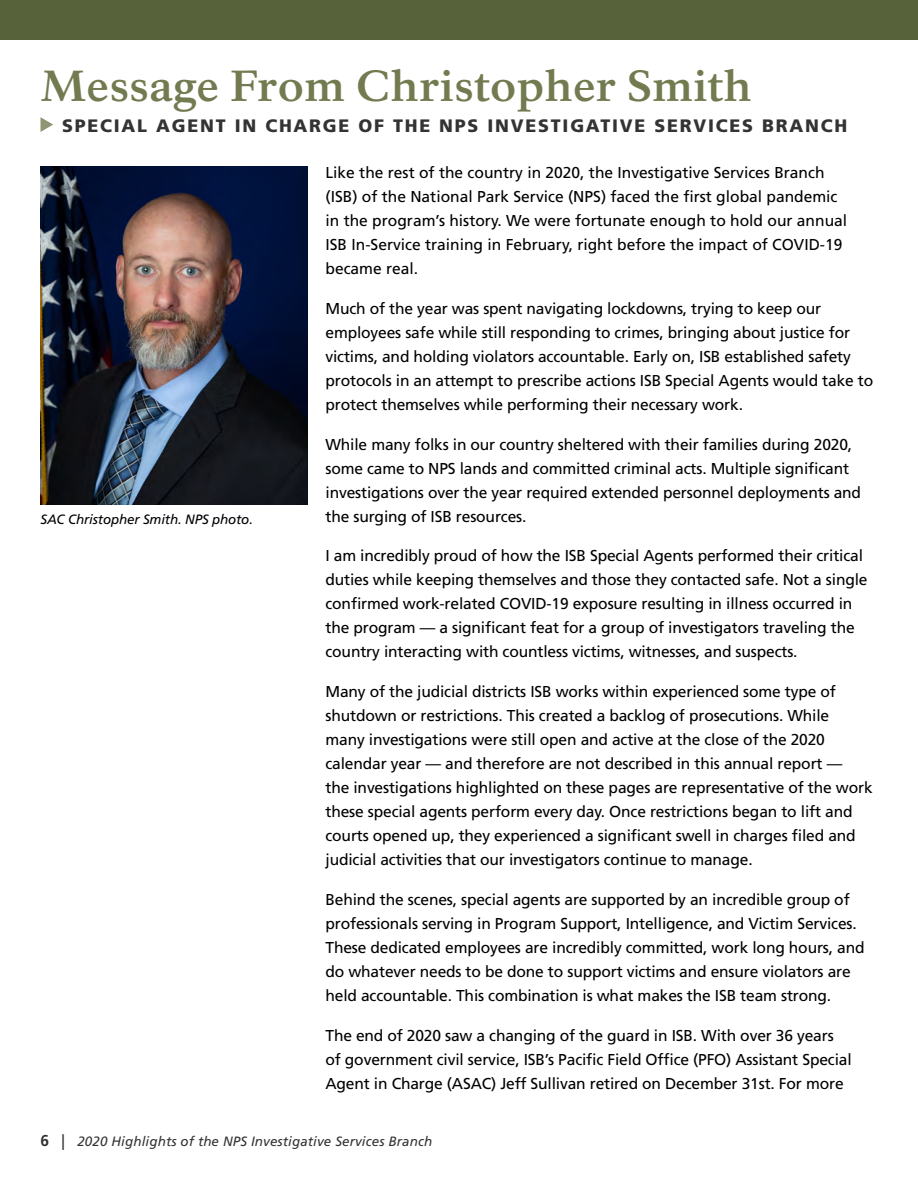
<style>
.page{position:relative;width:918px;height:1188px;background:#fff}
.page>*{position:absolute;margin:0;border:0;box-sizing:border-box;transform-origin:0 0}
.t1{font:700 42.75px "NPS Rawlinson OT";letter-spacing:.005em;color:#727b50;scale:1.04 1}
.t2{font:900 18px "Frutiger";letter-spacing:.1em;color:#333}
.t3{font:15.75px/24px "Frutiger";letter-spacing:-.01em;color:#000}
.t4{font:italic 13.5px "Frutiger";letter-spacing:.01em;color:#333}
.t5{font:italic 13.5px "Frutiger";letter-spacing:-.01em;color:#000}
.s1{font-weight:700;font-style:normal;font-size:15.75px}
.s2{font-style:normal;font-size:15.75px}
</style>
<div class="page">
<div style="left:0;top:0;width:918px;height:40px;background:#58623a"></div>
<svg style="left:40px;top:117px;width:13px;height:15px"></svg>
<img style="left:40px;top:166px;width:268px;height:339px">
<h1 class="t1" style="left:40px;top:60px;width:685px">Message From Christopher Smith</h1>
<p class="t2" style="left:62px;top:115px;width:787px">SPECIAL AGENT IN CHARGE OF THE NPS INVESTIGATIVE SERVICES BRANCH</p>
<p class="t5" style="left:40px;top:512px;width:214px">SAC Christopher Smith. NPS photo.</p>
<p class="t3" style="left:326px;top:161px;width:523px">Like the rest of the country in 2020, the Investigative Services Branch (ISB) of the National Park Service (NPS) faced the first global pandemic in the program’s history. We were fortunate enough to hold our annual ISB In-Service training in February, right before the impact of COVID-19 became real.</p>
<p class="t3" style="left:326px;top:297px;width:549px">Much of the year was spent navigating lockdowns, trying to keep our employees safe while still responding to crimes, bringing about justice for victims, and holding violators accountable. Early on, ISB established safety protocols in an attempt to prescribe actions ISB Special Agents would take to protect themselves while performing their necessary work.</p>
<p class="t3" style="left:326px;top:432px;width:537px">While many folks in our country sheltered with their families during 2020, some came to NPS lands and committed criminal acts. Multiple significant investigations over the year required extended personnel deployments and the surging of ISB resources.</p>
<p class="t3" style="left:326px;top:544px;width:544px">I am incredibly proud of how the ISB Special Agents performed their critical duties while keeping themselves and those they contacted safe. Not a single confirmed work-related COVID-19 exposure resulting in illness occurred in the program — a significant feat for a group of investigators traveling the country interacting with countless victims, witnesses, and suspects.</p>
<p class="t3" style="left:326px;top:680px;width:549px">Many of the judicial districts ISB works within experienced some type of shutdown or restrictions. This created a backlog of prosecutions. While<br>many investigations were still open and active at the close of the 2020 calendar year — and therefore are not described in this annual report —<br>the investigations highlighted on these pages are representative of the work these special agents perform every day. Once restrictions began to lift and courts opened up, they experienced a significant swell in charges filed and judicial activities that our investigators continue to manage.</p>
<p class="t3" style="left:326px;top:888px;width:541px">Behind the scenes, special agents are supported by an incredible group of professionals serving in Program Support, Intelligence, and Victim Services.<br>These dedicated employees are incredibly committed, work long hours, and do whatever needs to be done to support victims and ensure violators are held accountable. This combination is what makes the ISB team strong.</p>
<p class="t3" style="left:326px;top:1023px;width:528px">The end of 2020 saw a changing of the guard in ISB. With over 36 years of government civil service, ISB’s Pacific Field Office (PFO) Assistant Special<br>Agent in Charge (ASAC) Jeff Sullivan retired on December 31st. For more</p>
<p class="t4" style="left:40px;top:1133px;width:393px"><span class="s1">6</span> <span class="s2">|</span> 2020 Highlights of the NPS Investigative Services Branch</p>
</div>
